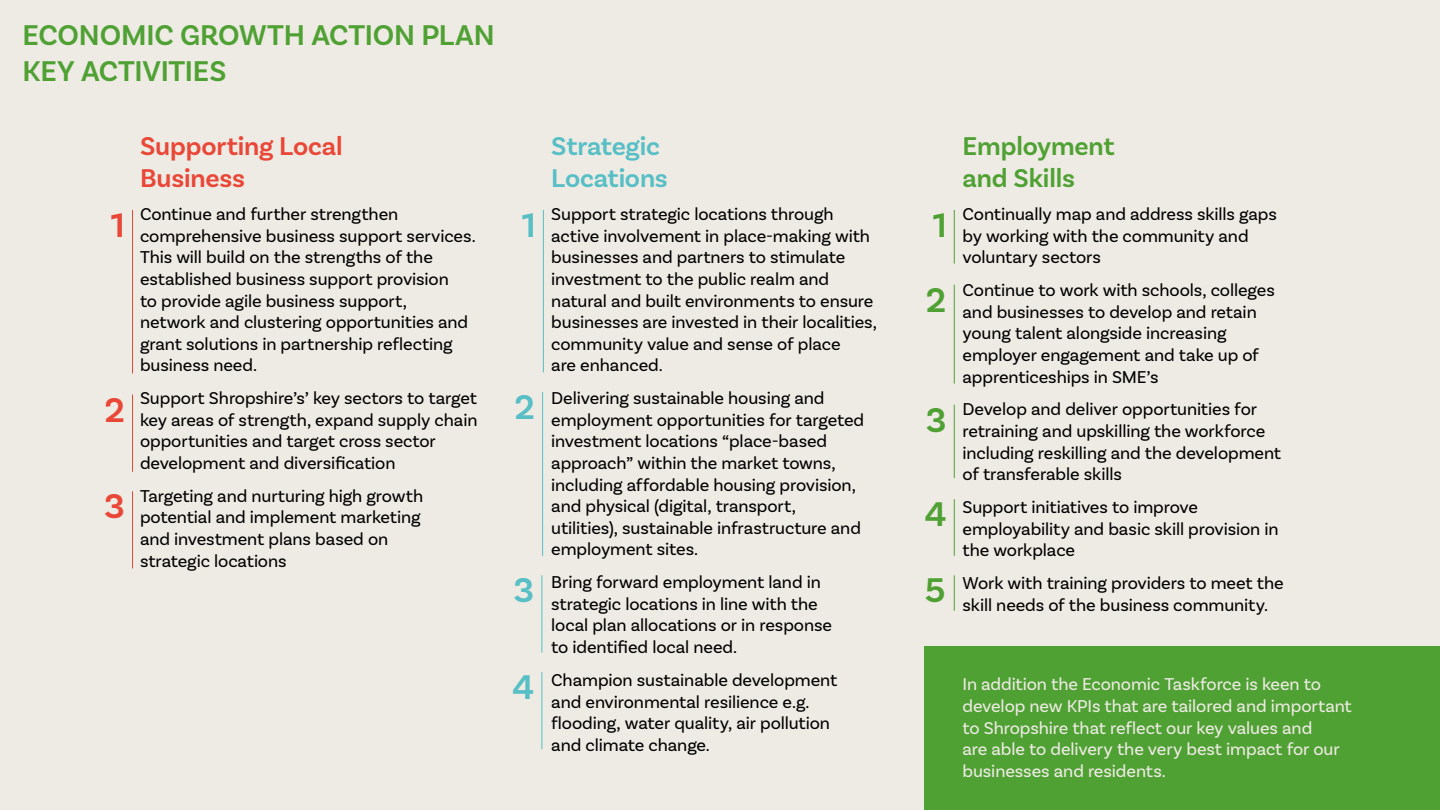
<style>
.page{position:relative;width:1440px;height:810px;background:#eeebe4}
.page>*{position:absolute;margin:0;border:0;box-sizing:border-box;transform-origin:0 0}
.t1{font:600 36px/74.7px "Basic Sans";color:#50a134}
.t2{font:600 36px "Basic Sans";color:#57bfc5}
.t3{font:600 36px "Basic Sans";color:#e94737}
.t4{font:600 30px/36px "Basic Sans";letter-spacing:-.005em;color:#50a134}
.t5{font:600 27px/32.4px "Basic Sans";letter-spacing:-.005em;color:#e94737}
.t6{font:600 27px/32.4px "Basic Sans";letter-spacing:-.005em;color:#50a134}
.t7{font:600 27px/32.4px "Basic Sans";letter-spacing:-.01em;color:#57bfc5}
.t8{font:18px/21.6px "Basic Sans";letter-spacing:-.005em;color:#000}
.t9{font:18px/21.6px "Basic Sans";letter-spacing:-.005em;color:#eeebe4}
</style>
<div class="page">
<hr style="left:954px;top:210px;width:1px;height:54px;background:#50a134">
<hr style="left:954px;top:285px;width:1px;height:99px;background:#50a134">
<hr style="left:954px;top:405px;width:1px;height:73px;background:#50a134">
<hr style="left:954px;top:499px;width:1px;height:57px;background:#50a134">
<hr style="left:954px;top:575px;width:1px;height:36px;background:#50a134">
<hr style="left:132px;top:210px;width:1px;height:164px;background:#e94737">
<hr style="left:132px;top:394px;width:1px;height:78px;background:#e94737">
<hr style="left:132px;top:491px;width:1px;height:77px;background:#e94737">
<hr style="left:543px;top:210px;width:1px;height:162px;background:#57bfc5">
<hr style="left:542px;top:392px;width:1px;height:164px;background:#57bfc5">
<hr style="left:541px;top:575px;width:1px;height:78px;background:#57bfc5">
<hr style="left:541px;top:672px;width:1px;height:77px;background:#57bfc5">
<div style="left:925px;top:646px;width:515px;height:164px;background:#50a134"></div>
<h2 class="t4" style="left:22px;top:17px;width:474px">ECONOMIC GROWTH ACTION PLAN<br>KEY ACTIVITIES</h2>
<h1 class="t3" style="left:111px;top:203px;width:15px">1</h1>
<h1 class="t3" style="left:104px;top:388px;width:22px">2</h1>
<h1 class="t3" style="left:104px;top:485px;width:22px">3</h1>
<h3 class="t5" style="left:140px;top:130px;width:204px">Supporting Local<br>Business</h3>
<p class="t8" style="left:140px;top:203px;width:337px">Continue and further strengthen comprehensive business support services.<br>This will build on the strengths of the established business support provision<br>to provide agile business support, network and clustering opportunities and grant solutions in partnership reflecting business need.</p>
<p class="t8" style="left:140px;top:387px;width:339px">Support Shropshire’s’ key sectors to target key areas of strength, expand supply chain opportunities and target cross sector development and diversification</p>
<p class="t8" style="left:140px;top:485px;width:285px">Targeting and nurturing high growth potential and implement marketing and investment plans based on strategic locations</p>
<h1 class="t2" style="left:522px;top:203px;width:15px">1</h1>
<h1 class="t2" style="left:515px;top:385px;width:22px">2</h1>
<h1 class="t2" style="left:513px;top:569px;width:22px">3</h1>
<h1 class="t2" style="left:512px;top:665px;width:23px">4</h1>
<h3 class="t7" style="left:551px;top:130px;width:118px">Strategic<br>Locations</h3>
<p class="t8" style="left:551px;top:203px;width:327px">Support strategic locations through active involvement in place-making with businesses and partners to stimulate investment to the public realm and natural and built environments to ensure businesses are invested in their localities, community value and sense of place<br>are enhanced.</p>
<p class="t8" style="left:551px;top:387px;width:314px">Delivering sustainable housing and employment opportunities for targeted investment locations “place-based approach” within the market towns, including affordable housing provision, and physical (digital, transport, utilities), sustainable infrastructure and employment sites.</p>
<p class="t8" style="left:551px;top:571px;width:282px">Bring forward employment land in strategic locations in line with the local plan allocations or in response to identified local need.</p>
<p class="t8" style="left:551px;top:669px;width:288px">Champion sustainable development and environmental resilience e.g. flooding, water quality, air pollution and climate change.</p>
<h1 class="t1" style="left:926px;top:188px;width:22px">1<br>2</h1>
<h1 class="t1" style="left:926px;top:382px;width:22px">3</h1>
<h1 class="t1" style="left:925px;top:476px;width:23px;line-height:76.2px">4<br>5</h1>
<h3 class="t6" style="left:963px;top:130px;width:154px">Employment and Skills</h3>
<p class="t8" style="left:963px;top:203px;width:316px">Continually map and address skills gaps by working with the community and voluntary sectors</p>
<p class="t8" style="left:963px;top:279px;width:314px">Continue to work with schools, colleges and businesses to develop and retain young talent alongside increasing employer engagement and take up of apprenticeships in SME’s</p>
<p class="t8" style="left:963px;top:399px;width:320px">Develop and deliver opportunities for retraining and upskilling the workforce including reskilling and the development of transferable skills</p>
<p class="t8" style="left:963px;top:496px;width:318px">Support initiatives to improve employability and basic skill provision in the workplace</p>
<p class="t8" style="left:963px;top:572px;width:323px">Work with training providers to meet the skill needs of the business community.</p>
<p class="t9" style="left:963px;top:673px;width:391px">In addition the Economic Taskforce is keen to develop new KPIs that are tailored and important to Shropshire that reflect our key values and<br>are able to delivery the very best impact for our businesses and residents.</p>
</div>
